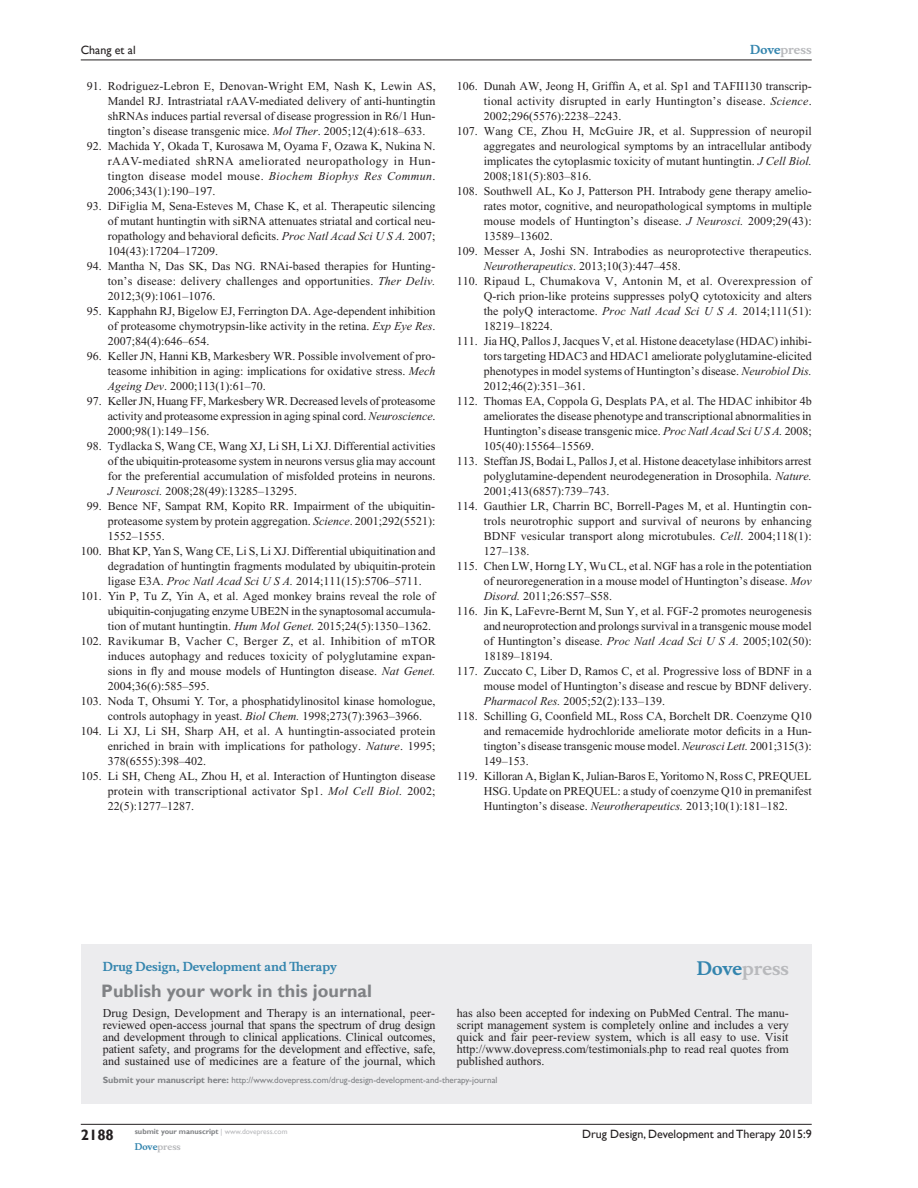
<style>
.page{position:relative;width:918px;height:1188px;background:#fff}
.page>*{position:absolute;margin:0;border:0;box-sizing:border-box;transform-origin:0 0}
.PromBx-H1{font:700 18px "Gill Sans";color:#808285}
.PromBx-Brand{font:700 18px "Musee";color:#b8b9bc}
.t1{font:700 15px "Gill Sans";color:#231f20}
.RefNL3{font:12px/15px "Times New Roman";color:#231f20;text-align:justify}
.PromBx-Tx{font:12px/12px "Times New Roman";color:#231f20;text-align:justify}
.t2{font:12px "Gill Sans";color:#231f20}
.PromBx-JrnlName{font:700 12px "Musee";color:#3485ae}
.t3{font:700 12px "Musee";color:#b8b9bc}
.PromBx-SubmitMssWebA{font:9px "Gill Sans";color:#808285}
.t4{font:700 9px "Musee";color:#b8b9bc}
.t5{font:700 7.5px "Gill Sans";color:#808285}
.s1{font-style:italic}
.s2{color:#3485ae}
.s3{font-weight:700}
.s4{font-weight:400;color:#b8b9bc}
</style>
<div class="page">
<div style="left:81px;top:944px;width:731px;height:159px;background:#ececee"></div>
<hr style="left:81px;top:1124px;width:731px;height:1px;background:#231f20">
<hr style="left:81px;top:60px;width:731px;height:1px;background:#231f20">
<p class="t2" style="left:81px;top:43px;width:56px">Chang et al</p>
<p class="RefNL3" style="left:108px;top:79px;width:330px;text-indent:-21px">91. Rodriguez-Lebron E, Denovan-Wright EM, Nash K, Lewin AS, Mandel RJ. Intrastriatal rAAV-mediated delivery of anti-huntingtin shRNAs induces partial reversal of disease progression in R6/1 Hun&shy;tington’s disease transgenic mice. <span class="s1">Mol Ther</span>. 2005;12(4):618–633.</p>
<p class="RefNL3" style="left:108px;top:139px;width:329px;text-indent:-21px">92. Machida Y, Okada T, Kurosawa M, Oyama F, Ozawa K, Nukina N. rAAV-mediated shRNA ameliorated neuropathology in Hun&shy;tington disease model mouse. <span class="s1">Biochem Biophys Res Commun</span>.<br>2006;343(1):190–197.</p>
<p class="RefNL3" style="left:108px;top:199px;width:329px;text-indent:-21px">93. DiFiglia M, Sena-Esteves M, Chase K, et al. Therapeutic silencing of mutant huntingtin with siRNA attenuates striatal and cortical neu&shy;ropathology and behavioral deficits. <span class="s1">Proc Natl Acad Sci U S A.</span> 2007; 104(43):17204–17209.</p>
<p class="RefNL3" style="left:108px;top:259px;width:329px;text-indent:-21px">94. Mantha N, Das SK, Das NG. RNAi-based therapies for Hunting&shy;ton’s disease: delivery challenges and opportunities. <span class="s1">Ther Deliv.<br></span>2012;3(9):1061–1076.</p>
<p class="RefNL3" style="left:108px;top:304px;width:329px;text-indent:-21px">95. Kapphahn RJ, Bigelow EJ, Ferrington DA. Age-dependent inhibition of proteasome chymotrypsin-like activity in the retina. <span class="s1">Exp Eye Res</span>.<br>2007;84(4):646–654.</p>
<p class="RefNL3" style="left:108px;top:349px;width:329px;text-indent:-21px">96. Keller JN, Hanni KB, Markesbery WR. Possible involvement of pro&shy;teasome inhibition in aging: implications for oxidative stress. <span class="s1">Mech Ageing Dev</span>. 2000;113(1):61–70.</p>
<p class="RefNL3" style="left:108px;top:394px;width:329px;text-indent:-21px">97. Keller JN, Huang FF, Markesbery WR. Decreased levels of proteasome activity and proteasome expression in aging spinal cord. <span class="s1">Neuroscience</span>.<br>2000;98(1):149–156.</p>
<p class="RefNL3" style="left:108px;top:439px;width:329px;text-indent:-21px">98. Tydlacka S, Wang CE, Wang XJ, Li SH, Li XJ. Differential activities of the ubiquitin-proteasome system in neurons versus glia may account for the preferential accumulation of misfolded proteins in neurons.<br><span class="s1">J Neurosci.</span> 2008;28(49):13285–13295.</p>
<p class="RefNL3" style="left:108px;top:499px;width:329px;text-indent:-21px">99. Bence NF, Sampat RM, Kopito RR. Impairment of the ubiquitin&shy;proteasome system by protein aggregation. <span class="s1">Science</span>. 2001;292(5521):<br>1552–1555.</p>
<p class="RefNL3" style="left:108px;top:544px;width:329px;text-indent:-27px">100. Bhat KP, Yan S, Wang CE, Li S, Li XJ. Differential ubiquitination and degradation of huntingtin fragments modulated by ubiquitin-protein ligase E3A. <span class="s1">Proc Natl Acad Sci U S A.</span> 2014;111(15):5706–5711.</p>
<p class="RefNL3" style="left:108px;top:589px;width:329px;text-indent:-27px">101. Yin P, Tu Z, Yin A, et al. Aged monkey brains reveal the role of ubiquitin-conjugating enzyme UBE2N in the synaptosomal accumula&shy;tion of mutant huntingtin. <span class="s1">Hum Mol Genet.</span> 2015;24(5):1350–1362.</p>
<p class="RefNL3" style="left:108px;top:634px;width:329px;text-indent:-27px">102. Ravikumar B, Vacher C, Berger Z, et al. Inhibition of mTOR induces autophagy and reduces toxicity of polyglutamine expan&shy;sions in fly and mouse models of Huntington disease. <span class="s1">Nat Genet.<br></span>2004;36(6):585–595.</p>
<p class="RefNL3" style="left:108px;top:694px;width:329px;text-indent:-27px">103. Noda T, Ohsumi Y. Tor, a phosphatidylinositol kinase homologue, controls autophagy in yeast. <span class="s1">Biol Chem.</span> 1998;273(7):3963–3966.</p>
<p class="RefNL3" style="left:108px;top:724px;width:329px;text-indent:-27px">104. Li XJ, Li SH, Sharp AH, et al. A huntingtin-associated protein enriched in brain with implications for pathology. <span class="s1">Nature</span>. 1995; 378(6555):398–402.</p>
<p class="RefNL3" style="left:108px;top:769px;width:329px;text-indent:-27px">105. Li SH, Cheng AL, Zhou H, et al. Interaction of Huntington disease protein with transcriptional activator Sp1. <span class="s1">Mol Cell Biol.</span> 2002; 22(5):1277–1287.</p>
<p class="t3" style="left:750px;top:43px;width:63px"><span class="s2">Dove</span>press</p>
<p class="RefNL3" style="left:484px;top:79px;width:329px;text-indent:-27px">106. Dunah AW, Jeong H, Griffin A, et al. Sp1 and TAFII130 transcrip&shy;tional activity disrupted in early Huntington’s disease. <span class="s1">Science</span>.<br>2002;296(5576):2238–2243.</p>
<p class="RefNL3" style="left:484px;top:124px;width:330px;text-indent:-27px">107. Wang CE, Zhou H, McGuire JR, et al. Suppression of neuropil aggregates and neurological symptoms by an intracellular antibody implicates the cytoplasmic toxicity of mutant huntingtin. <span class="s1">J Cell Biol.<br></span>2008;181(5):803–816.</p>
<p class="RefNL3" style="left:484px;top:184px;width:329px;text-indent:-27px">108. Southwell AL, Ko J, Patterson PH. Intrabody gene therapy amelio&shy;rates motor, cognitive, and neuropathological symptoms in multiple mouse models of Huntington’s disease. <span class="s1">J Neurosci.</span> 2009;29(43):<br>13589–13602.</p>
<p class="RefNL3" style="left:484px;top:244px;width:329px;text-indent:-27px">109. Messer A, Joshi SN. Intrabodies as neuroprotective therapeutics.<br><span class="s1">Neurotherapeutics</span>. 2013;10(3):447–458.</p>
<p class="RefNL3" style="left:484px;top:274px;width:329px;text-indent:-27px">110. Ripaud L, Chumakova V, Antonin M, et al. Overexpression of Q-rich prion-like proteins suppresses polyQ cytotoxicity and alters the polyQ interactome. <span class="s1">Proc Natl Acad Sci U S A.</span> 2014;111(51):<br>18219–18224.</p>
<p class="RefNL3" style="left:484px;top:334px;width:329px;text-indent:-27px">111. Jia HQ, Pallos J, Jacques V, et al. Histone deacetylase (HDAC) inhibi&shy;tors targeting HDAC3 and HDAC1 ameliorate polyglutamine-elicited phenotypes in model systems of Huntington’s disease. <span class="s1">Neurobiol Dis.<br></span>2012;46(2):351–361.</p>
<p class="RefNL3" style="left:484px;top:394px;width:329px;text-indent:-27px">112. Thomas EA, Coppola G, Desplats PA, et al. The HDAC inhibitor 4b ameliorates the disease phenotype and transcriptional abnormalities in Huntington’s disease transgenic mice. <span class="s1">Proc Natl Acad Sci U S A.</span> 2008; 105(40):15564–15569.</p>
<p class="RefNL3" style="left:484px;top:454px;width:329px;text-indent:-27px">113. Steffan JS, Bodai L, Pallos J, et al. Histone deacetylase inhibitors arrest polyglutamine-dependent neurodegeneration in Drosophila. <span class="s1">Nature.<br></span>2001;413(6857):739–743.</p>
<p class="RefNL3" style="left:484px;top:499px;width:329px;text-indent:-27px">114. Gauthier LR, Charrin BC, Borrell-Pages M, et al. Huntingtin con&shy;trols neurotrophic support and survival of neurons by enhancing BDNF vesicular transport along microtubules. <span class="s1">Cell</span>. 2004;118(1):<br>127–138.</p>
<p class="RefNL3" style="left:484px;top:559px;width:329px;text-indent:-27px">115. Chen LW, Horng LY, Wu CL, et al. NGF has a role in the potentiation of neuroregeneration in a mouse model of Huntington’s disease. <span class="s1">Mov Disord.</span> 2011;26:S57–S58.</p>
<p class="RefNL3" style="left:484px;top:604px;width:329px;text-indent:-27px">116. Jin K, LaFevre-Bernt M, Sun Y, et al. FGF-2 promotes neurogenesis and neuroprotection and prolongs survival in a transgenic mouse model of Huntington’s disease. <span class="s1">Proc Natl Acad Sci U S A.</span> 2005;102(50):<br>18189–18194.</p>
<p class="RefNL3" style="left:484px;top:664px;width:329px;text-indent:-27px">117. Zuccato C, Liber D, Ramos C, et al. Progressive loss of BDNF in a mouse model of Huntington’s disease and rescue by BDNF delivery.<br><span class="s1">Pharmacol Res.</span> 2005;52(2):133–139.</p>
<p class="RefNL3" style="left:484px;top:709px;width:329px;text-indent:-27px">118. Schilling G, Coonfield ML, Ross CA, Borchelt DR. Coenzyme Q10 and remacemide hydrochloride ameliorate motor deficits in a Hun&shy;tington’s disease transgenic mouse model. <span class="s1">Neurosci Lett.</span> 2001;315(3):<br>149–153.</p>
<p class="RefNL3" style="left:484px;top:769px;width:329px;text-indent:-27px">119. Killoran A, Biglan K, Julian-Baros E, Yoritomo N, Ross C, PREQUEL HSG. Update on PREQUEL: a study of coenzyme Q10 in premanifest Huntington’s disease. <span class="s1">Neurotherapeutics.</span> 2013;10(1):181–182.</p>
<p class="PromBx-JrnlName" style="left:103px;top:959px;width:236px">Drug Design, Development and Therapy</p>
<p class="PromBx-H1" style="left:101px;top:980px;width:272px">Publish your work in this journal</p>
<p class="PromBx-Brand" style="left:697px;top:958px;width:94px"><span class="s2">Dove</span>press</p>
<p class="PromBx-Tx" style="left:103px;top:1007px;width:334px">Drug Design, Development and Therapy is an international, peer&shy;reviewed open-access journal that spans the spectrum of drug design and development through to clinical applications. Clinical outcomes, patient safety, and programs for the development and effective, safe, and sustained use of medicines are a feature of the journal, which</p>
<p class="PromBx-Tx" style="left:457px;top:1007px;width:333px">has also been accepted for indexing on PubMed Central. The manu&shy;script management system is completely online and includes a very quick and fair peer-review system, which is all easy to use. Visit http://www.dovepress.com/testimonials.php to read real quotes from published authors.</p>
<p class="PromBx-SubmitMssWebA" style="left:103px;top:1075px;width:396px"><span class="s3">Submit your manuscript here:</span> http://www.dovepress.com/drug-design-development-and-therapy-journal</p>
<p class="t1" style="left:81px;top:1126px;width:35px">2188</p>
<p class="t5" style="left:135px;top:1127px;width:154px">submit your manuscript <span class="s4">| www.dovepress.com</span></p>
<p class="t4" style="left:135px;top:1141px;width:48px"><span class="s2">Dove</span>press</p>
<p class="t2" style="left:582px;top:1127px;width:231px">Drug Design, Development and Therapy 2015:9</p>
</div>
